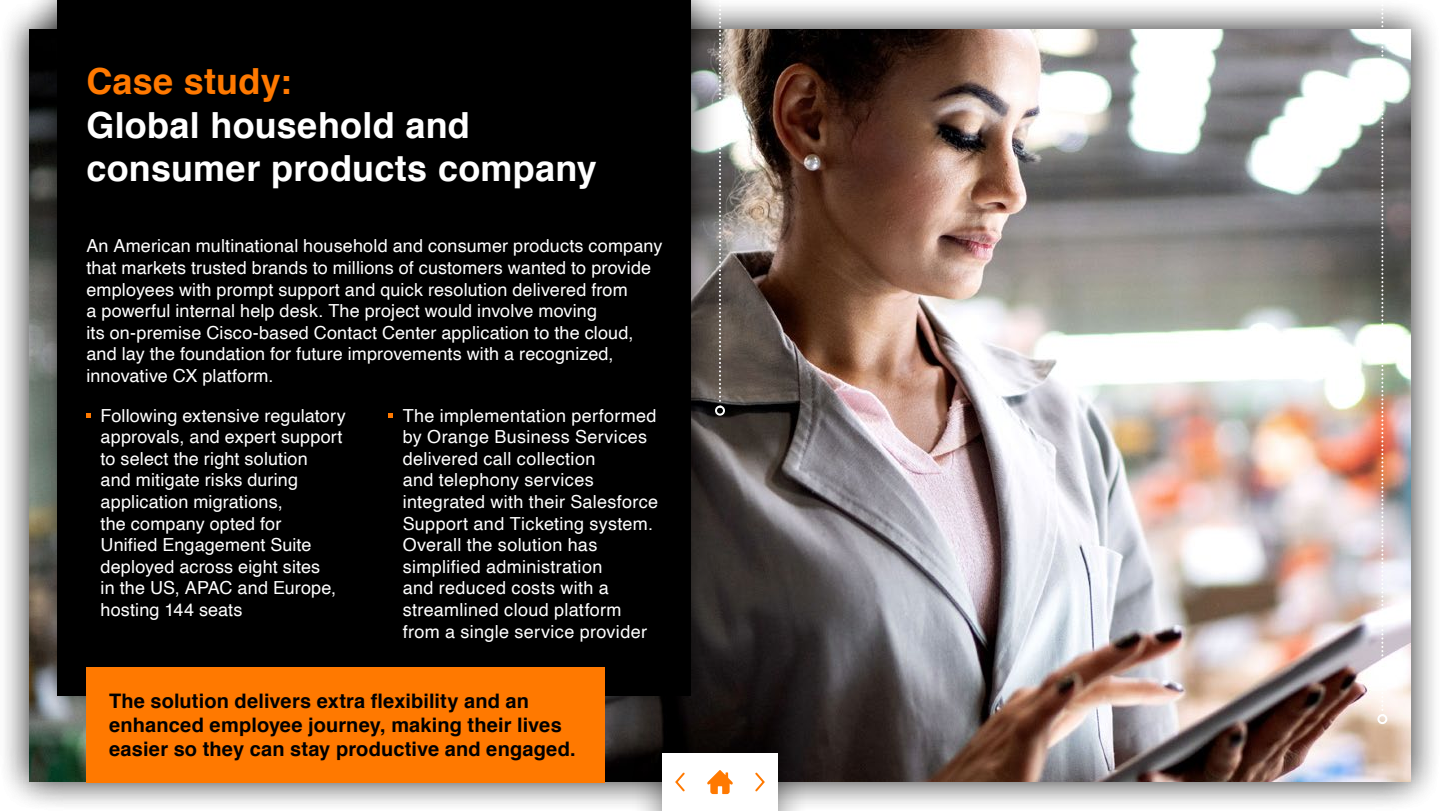
<style>
.page{position:relative;width:1440px;height:811px;background:#fff}
.page>*{position:absolute;margin:0;border:0;box-sizing:border-box;transform-origin:0 0}
.t1{font:700 36px/43.2px "Helvetica";letter-spacing:.005em;color:#fff}
.t2{font:700 36px "Helvetica";letter-spacing:.005em;color:#ff7900}
.t3{font:700 20px/24px "Helvetica";letter-spacing:.005em;color:#000}
.t4{font:18px/21.6px "Helvetica";letter-spacing:.01em;color:#fff}
</style>
<div class="page">
<div style="left:0;top:0;width:1440px;height:811px;background:#000;opacity:.5"></div>
<div style="left:715px;top:405px;width:10px;height:10px;border:2px solid #fff;border-radius:50%"></div>
<svg style="left:1381px;top:0;width:2px;height:714px"></svg>
<div style="left:1377px;top:714px;width:10px;height:10px;border:2px solid #fff;border-radius:50%"></div>
<div style="left:26px;top:0;width:697px;height:727px;background:#000;opacity:.75"></div>
<div style="left:58px;top:0;width:633px;height:695px;background:#000"></div>
<svg style="left:86px;top:413px;width:5px;height:4px"></svg>
<svg style="left:389px;top:413px;width:4px;height:4px"></svg>
<div style="left:86px;top:667px;width:519px;height:115px;background:#ff7900"></div>
<div style="left:631px;top:721px;width:179px;height:90px;background:#000;opacity:.5"></div>
<svg style="left:700px;top:753px;width:40px;height:58px"></svg>
<div style="left:662px;top:753px;width:37px;height:58px;background:#fff"></div>
<div style="left:741px;top:753px;width:37px;height:58px;background:#fff"></div>
<h1 class="t2" style="left:86px;top:53px;width:207px">Case study:</h1>
<h1 class="t1" style="left:86px;top:104px;width:512px">Global household and consumer products company</h1>
<p class="t4" style="left:86px;top:236px;width:578px">An American multinational household and consumer products company that markets trusted brands to millions of customers wanted to provide employees with prompt support and quick resolution delivered from<br>a powerful internal help desk. The project would involve moving<br>its on-premise Cisco-based Contact Center application to the cloud, and lay the foundation for future improvements with a recognized, innovative CX platform.</p>
<p class="t4" style="left:101px;top:405px;width:247px">Following extensive regulatory approvals, and expert support to select the right solution<br>and mitigate risks during application migrations,<br>the company opted for<br>Unified Engagement Suite deployed across eight sites<br>in the US, APAC and Europe, hosting 144 seats</p>
<p class="t4" style="left:403px;top:405px;width:257px">The implementation performed by Orange Business Services delivered call collection<br>and telephony services integrated with their Salesforce<br>Support and Ticketing system.<br>Overall the solution has simplified administration<br>and reduced costs with a streamlined cloud platform from a single service provider</p>
<p class="t3" style="left:109px;top:689px;width:468px">The solution delivers extra flexibility and an enhanced employee journey, making their lives easier so they can stay productive and engaged.</p>
</div>
